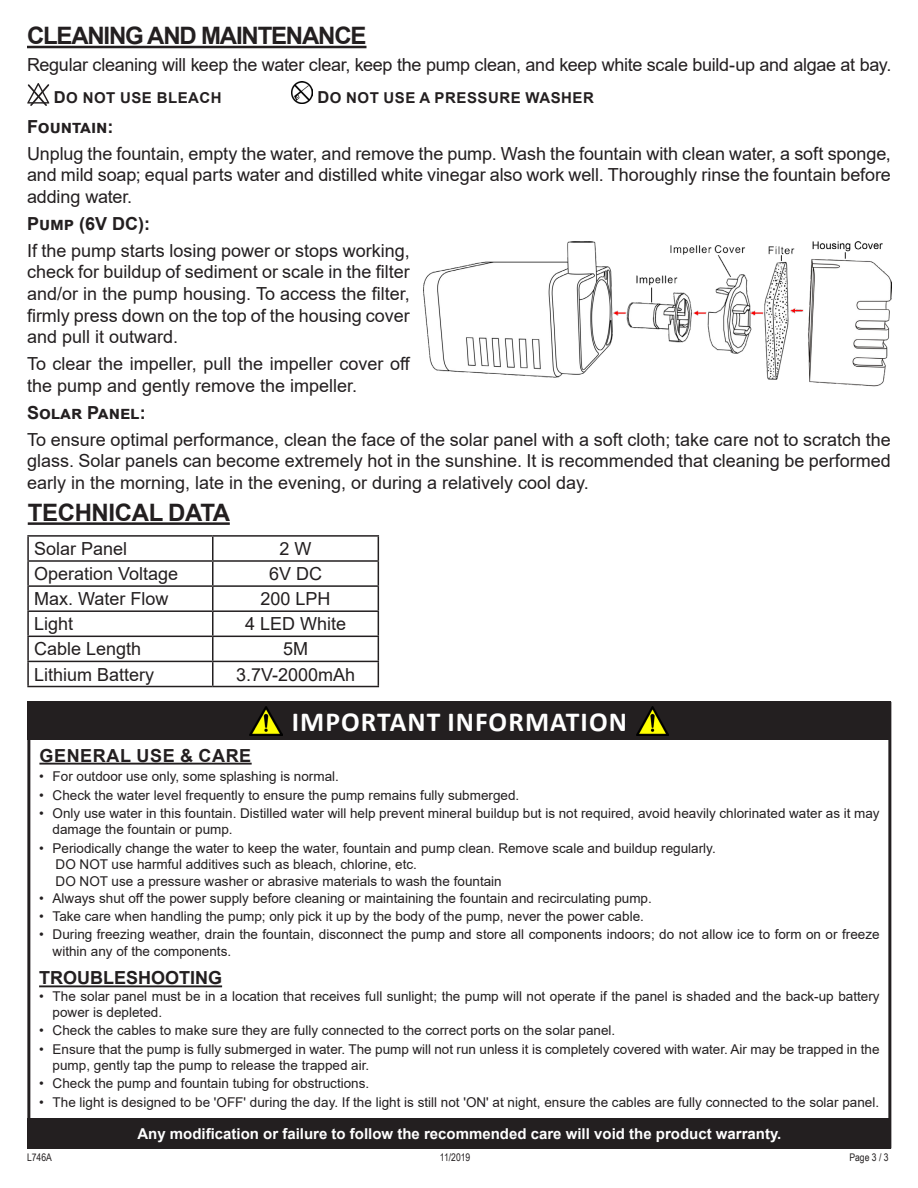
<style>
.page{position:relative;width:918px;height:1188px;background:#fff}
.page>*{position:absolute;margin:0;border:0;box-sizing:border-box;transform-origin:0 0}
.t1{font:700 27.6px "Calibri";letter-spacing:.04em;color:#fff}
.t2{font:700 24px "Arial";letter-spacing:-.05em;color:#231f20}
.t3{font:700 24px "Arial";letter-spacing:-.015em;color:#231f20}
.t4{font:18px/21.6px "Arial";color:#231f20;text-align:justify}
.t5{font:700 18px "Arial";color:#231f20}
.t6{font:700 18px "Arial";letter-spacing:.035em;color:#231f20}
.t7{font:700 15px "Arial";color:#fff}
.Warranty_Text{font:700 15px "Arial";letter-spacing:.035em;color:#231f20}
.t8{font:13.5px/16.2px "Arial";color:#231f20}
.t9{font:10.5px "Arial Narrow";color:#231f20}
.s1{font-size:16.5px}
</style>
<div class="page">
<hr style="left:212px;top:537px;width:2px;height:23px;background:#231f20">
<hr style="left:27px;top:560px;width:186px;height:2px;background:#231f20">
<hr style="left:27px;top:562px;width:2px;height:23px;background:#231f20">
<hr style="left:213px;top:560px;width:166px;height:2px;background:#231f20">
<hr style="left:212px;top:562px;width:2px;height:23px;background:#231f20">
<hr style="left:27px;top:585px;width:186px;height:2px;background:#231f20">
<hr style="left:27px;top:587px;width:2px;height:23px;background:#231f20">
<hr style="left:213px;top:585px;width:166px;height:2px;background:#231f20">
<hr style="left:212px;top:587px;width:2px;height:23px;background:#231f20">
<hr style="left:27px;top:610px;width:186px;height:2px;background:#231f20">
<hr style="left:27px;top:612px;width:2px;height:24px;background:#231f20">
<hr style="left:213px;top:610px;width:166px;height:2px;background:#231f20">
<hr style="left:212px;top:612px;width:2px;height:24px;background:#231f20">
<hr style="left:27px;top:636px;width:186px;height:1px;background:#231f20">
<hr style="left:27px;top:637px;width:2px;height:24px;background:#231f20">
<hr style="left:213px;top:636px;width:166px;height:1px;background:#231f20">
<hr style="left:212px;top:637px;width:2px;height:24px;background:#231f20">
<hr style="left:27px;top:661px;width:186px;height:1px;background:#231f20">
<hr style="left:27px;top:662px;width:2px;height:24px;background:#231f20">
<hr style="left:213px;top:661px;width:166px;height:1px;background:#231f20">
<hr style="left:212px;top:662px;width:2px;height:24px;background:#231f20">
<svg style="left:378px;top:537px;width:1px;height:149px"></svg>
<hr style="left:27px;top:686px;width:186px;height:1px;background:#231f20">
<hr style="left:213px;top:686px;width:166px;height:1px;background:#231f20">
<hr style="left:27px;top:537px;width:2px;height:23px;background:#231f20">
<hr style="left:27px;top:535px;width:186px;height:2px;background:#231f20">
<hr style="left:213px;top:535px;width:166px;height:2px;background:#231f20">
<hr style="left:28px;top:522px;width:202px;height:3px;background:#231f20">
<hr style="left:27px;top:46px;width:340px;height:2px;background:#231f20">
<img style="left:423px;top:241px;width:468px;height:146px">
<div style="left:27px;top:702px;width:864px;height:38px;background:#231f20"></div>
<img style="left:637px;top:707px;width:32px;height:28px">
<img style="left:250px;top:707px;width:32px;height:28px">
<hr style="left:39px;top:763px;width:213px;height:2px;background:#231f20">
<hr style="left:39px;top:985px;width:183px;height:2px;background:#231f20">
<div style="left:27px;top:1118px;width:864px;height:30px;background:#231f20"></div>
<svg style="left:27px;top:83px;width:22px;height:23px"></svg>
<img style="left:291px;top:82px;width:22px;height:21px">
<p class="t2" style="left:27px;top:19px;width:341px">CLEANING AND MAINTENANCE</p>
<p class="t4" style="left:27px;top:54px;width:866px">Regular cleaning will keep the water clear, keep the pump clean, and keep white scale build-up and algae at bay.</p>
<p class="Warranty_Text" style="left:54px;top:87px;width:169px"><span class="s1">D</span>O NOT USE BLEACH</p>
<p class="Warranty_Text" style="left:317px;top:87px;width:278px"><span class="s1">D</span>O NOT USE A PRESSURE WASHER</p>
<p class="t5" style="left:27px;top:114px;width:88px">Fountain:</p>
<p class="t4" style="left:27px;top:142px;width:865px">Unplug the fountain, empty the water, and remove the pump. Wash the fountain with clean water, a soft sponge, and mild soap; equal parts water and distilled white vinegar also work well. Thoroughly rinse the fountain before adding water.</p>
<p class="t5" style="left:27px;top:211px;width:125px">Pump (6V DC):</p>
<p class="t4" style="left:27px;top:240px;width:384px">If the pump starts losing power or stops working, check for buildup of sediment or scale in the filter and/or in the pump housing. To access the filter, firmly press down on the top of the housing cover and pull it outward.</p>
<p class="t4" style="left:27px;top:353px;width:385px">To clear the impeller, pull the impeller cover off the pump and gently remove the impeller.</p>
<p class="t5" style="left:27px;top:400px;width:120px">Solar Panel:</p>
<p class="t4" style="left:27px;top:429px;width:865px">To ensure optimal performance, clean the face of the solar panel with a soft cloth; take care not to scratch the glass. Solar panels can become extremely hot in the sunshine. It is recommended that cleaning be performed early in the morning, late in the evening, or during a relatively cool day.</p>
<p class="t3" style="left:28px;top:496px;width:204px">TECHNICAL DATA</p>
<p class="t4" style="left:34px;top:538px;width:95px">Solar Panel</p>
<p class="t4" style="left:280px;top:538px;width:34px">2 W</p>
<p class="t4" style="left:34px;top:563px;width:146px">Operation Voltage</p>
<p class="t4" style="left:269px;top:563px;width:55px">6V DC</p>
<p class="t4" style="left:34px;top:588px;width:136px">Max. Water Flow</p>
<p class="t4" style="left:261px;top:588px;width:72px">200 LPH</p>
<p class="t4" style="left:34px;top:613px;width:41px">Light</p>
<p class="t4" style="left:245px;top:613px;width:103px">4 LED White</p>
<p class="t4" style="left:34px;top:638px;width:109px">Cable Length</p>
<p class="t4" style="left:283px;top:638px;width:27px">5M</p>
<p class="t4" style="left:34px;top:663px;width:122px">Lithium Battery</p>
<p class="t4" style="left:236px;top:663px;width:121px">3.7V-2000mAh</p>
<p class="t1" style="left:292px;top:703px;width:337px">IMPORTANT INFORMATION</p>
<p class="t6" style="left:39px;top:743px;width:213px">GENERAL USE &amp; CARE</p>
<p class="t8" style="left:39px;top:768px;width:301px">• For outdoor use only, some splashing is normal.</p>
<p class="t8" style="left:39px;top:787px;width:482px">• Check the water level frequently to ensure the pump remains fully submerged.</p>
<p class="t8" style="left:53px;top:805px;width:828px;text-indent:-14px">• Only use water in this fountain. Distilled water will help prevent mineral buildup but is not required, avoid heavily chlorinated water as it may damage the fountain or pump.</p>
<p class="t8" style="left:39px;top:840px;width:678px">• Periodically change the water to keep the water, fountain and pump clean. Remove scale and buildup regularly.</p>
<p class="t8" style="left:56px;top:856px;width:363px">DO NOT use harmful additives such as bleach, chlorine, etc.</p>
<p class="t8" style="left:56px;top:874px;width:448px">DO NOT use a pressure washer or abrasive materials to wash the fountain</p>
<p class="t8" style="left:39px;top:890px;width:614px">• Always shut off the power supply before cleaning or maintaining the fountain and recirculating pump.</p>
<p class="t8" style="left:39px;top:908px;width:606px">• Take care when handling the pump; only pick it up by the body of the pump, never the power cable.</p>
<p class="t8" style="left:53px;top:926px;width:829px;text-indent:-14px">• During freezing weather, drain the fountain, disconnect the pump and store all components indoors; do not allow ice to form on or freeze within any of the components.</p>
<p class="t5" style="left:39px;top:965px;width:185px">TROUBLESHOOTING</p>
<p class="t8" style="left:53px;top:988px;width:828px;text-indent:-14px">• The solar panel must be in a location that receives full sunlight; the pump will not operate if the panel is shaded and the back-up battery power is depleted.</p>
<p class="t8" style="left:39px;top:1022px;width:578px">• Check the cables to make sure they are fully connected to the correct ports on the solar panel.</p>
<p class="t8" style="left:53px;top:1041px;width:829px;text-indent:-14px">• Ensure that the pump is fully submerged in water. The pump will not run unless it is completely covered with water. Air may be trapped in the pump, gently tap the pump to release the trapped air.</p>
<p class="t8" style="left:39px;top:1075px;width:332px">• Check the pump and fountain tubing for obstructions.</p>
<p class="t8" style="left:39px;top:1094px;width:841px">• The light is designed to be 'OFF' during the day. If the light is still not 'ON' at night, ensure the cables are fully connected to the solar panel.</p>
<p class="t7" style="left:137px;top:1123px;width:645px">Any modification or failure to follow the recommended care will void the product warranty.</p>
<p class="t9" style="left:27px;top:1150px;width:26px">L746A</p>
<p class="t9" style="left:440px;top:1150px;width:32px">11/2019</p>
<p class="t9" style="left:849px;top:1150px;width:41px">Page 3 / 3</p>
</div>
